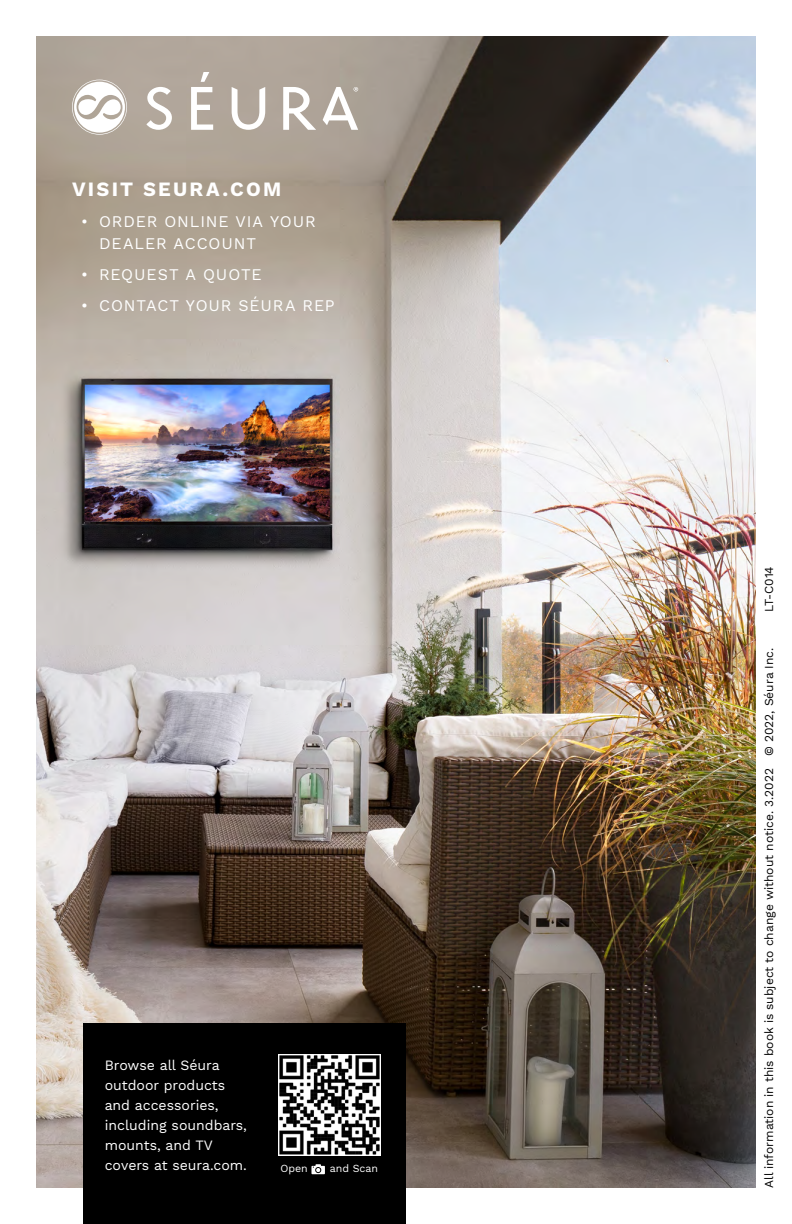
<style>
.page{position:relative;width:792px;height:1224px;background:#fff}
.page>*{position:absolute;margin:0;border:0;box-sizing:border-box;transform-origin:0 0}
.t1{font:700 20px "Work Sans";letter-spacing:.11em;color:#fff}
.t2{font:16px/22px "Work Sans";letter-spacing:.055em;color:#fff}
.t3{font:14px/20px "Work Sans";color:#fff}
.t4{font:12px "Work Sans";color:#000}
.t5{font:10.6px "Work Sans";color:#fff}
</style>
<div class="page">
<img style="left:36px;top:36px;width:720px;height:1152px">
<div style="left:84px;top:1024px;width:322px;height:200px;background:#000"></div>
<svg style="left:72px;top:80px;width:55px;height:55px"></svg>
<svg style="left:146px;top:87px;width:26px;height:43px"></svg>
<svg style="left:191px;top:72px;width:22px;height:58px"></svg>
<svg style="left:283px;top:87px;width:33px;height:43px"></svg>
<svg style="left:232px;top:87px;width:33px;height:43px"></svg>
<svg style="left:323px;top:87px;width:35px;height:43px"></svg>
<img style="left:279px;top:1054px;width:101px;height:101px">
<svg style="left:311px;top:1164px;width:14px;height:10px"></svg>
<h1 class="t1" style="left:72px;top:177px;width:211px">VISIT SEURA.COM</h1>
<p class="t2" style="left:99px;top:211px;width:218px;text-indent:-18px">• ORDER ONLINE VIA YOUR<br>DEALER ACCOUNT</p>
<p class="t2" style="left:81px;top:264px;width:182px">• REQUEST A QUOTE</p>
<p class="t2" style="left:81px;top:295px;width:255px">• CONTACT YOUR SÉURA REP</p>
<p class="t3" style="left:105px;top:1056px;width:144px">Browse all Séura outdoor products and accessories, including soundbars, mounts, and TV covers at seura.com.</p>
<p class="t5" style="left:280px;top:1162px;width:29px">Open</p>
<p class="t5" style="left:330px;top:1162px;width:50px">and Scan</p>
<p class="t4" style="left:762px;top:612px;width:47px;rotate:-90deg">LT-C014</p>
<p class="t4" style="left:762px;top:1188px;width:542px;rotate:-90deg">All information in this book is subject to change without notice. 3.2022 © 2022, Séura Inc.</p>
</div>
